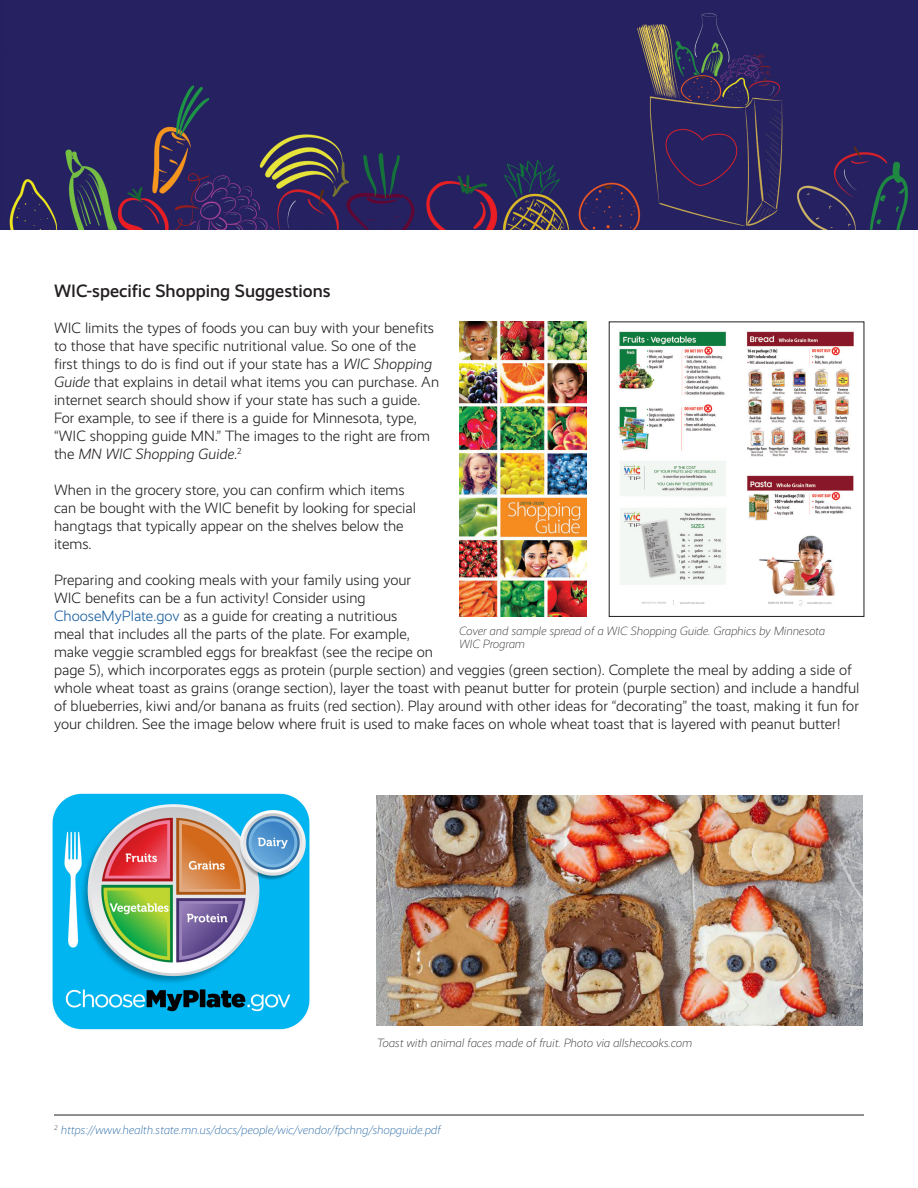
<style>
.page{position:relative;width:918px;height:1188px;background:#fff}
.page>*{position:absolute;margin:0;border:0;box-sizing:border-box;transform-origin:0 0}
.t1{font:500 18px "Realist";color:#231f20}
.t2{font:300 15px/18px "Realist";color:#231f20}
.t3{font:italic 300 12px/12.8px "Realist";color:#231f20}
.t4{font:italic 300 12px "Realist";color:#175d9e}
.s1{font-style:italic}
.s2{color:#175d9e}
</style>
<div class="page">
<img style="left:0;top:0;width:918px;height:230px">
<hr style="left:54px;top:1115px;width:810px;height:1px;background:#231f20">
<img style="left:459px;top:322px;width:128px;height:294px">
<img style="left:618px;top:331px;width:236px;height:275px">
<img style="left:52px;top:793px;width:258px;height:237px">
<img style="left:377px;top:796px;width:486px;height:229px">
<p class="t1" style="left:54px;top:280px;width:278px">WIC-specific Shopping Suggestions</p>
<p class="t2" style="left:54px;top:319px;width:387px">WIC limits the types of foods you can buy with your benefits to those that have specific nutritional value. So one of the first things to do is find out if your state has a <span class="s1">WIC Shopping Guide</span> that explains in detail what items you can purchase. An internet search should show if your state has such a guide.<br>For example, to see if there is a guide for Minnesota, type, “WIC shopping guide MN.” The images to the right are from the <span class="s1">MN WIC Shopping Guide</span>.<sup>2</sup></p>
<p class="t2" style="left:54px;top:481px;width:364px">When in the grocery store, you can confirm which items can be bought with the WIC benefit by looking for special hangtags that typically appear on the shelves below the items.</p>
<p class="t2" style="left:54px;top:571px;width:807px">Preparing and cooking meals with your family using your<br>WIC benefits can be a fun activity! Consider using<br><span class="s2">ChooseMyPlate.gov</span> as a guide for creating a nutritious<br>meal that includes all the parts of the plate. For example,<br>make veggie scrambled eggs for breakfast (see the recipe on<br>page 5), which incorporates eggs as protein (purple section) and veggies (green section). Complete the meal by adding a side of whole wheat toast as grains (orange section), layer the toast with peanut butter for protein (purple section) and include a handful of blueberries, kiwi and/or banana as fruits (red section). Play around with other ideas for “decorating” the toast, making it fun for your children. See the image below where fruit is used to make faces on whole wheat toast that is layered with peanut butter!</p>
<p class="t3" style="left:459px;top:625px;width:368px">Cover and sample spread of a WIC Shopping Guide. Graphics by Minnesota<br>WIC Program</p>
<p class="t3" style="left:377px;top:1037px;width:317px">Toast with animal faces made of fruit. Photo via allshecooks.com</p>
<p class="t4" style="left:54px;top:1123px;width:388px"><sup>2</sup> https://www.health.state.mn.us/docs/people/wic/vendor/fpchng/shopguide.pdf</p>
</div>
